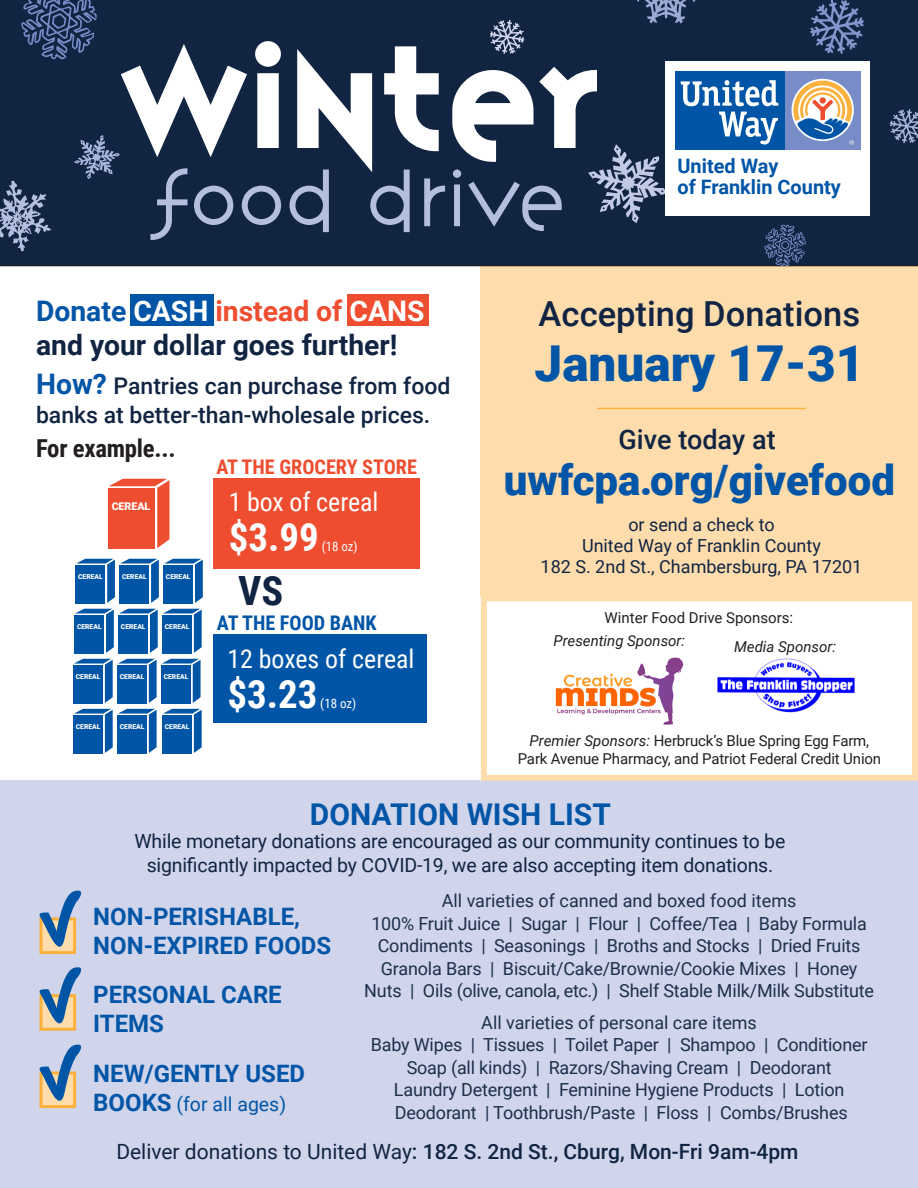
<style>
.page{position:relative;width:918px;height:1188px;background:#fff}
.page>*{position:absolute;margin:0;border:0;box-sizing:border-box;transform-origin:0 0}
.t1{font:128.25px "Variex OT";color:#fff}
.t2{font:300 71.55px "Variex OT";color:#b4bedf}
.t3{font:900 49.5px "Roboto";color:#0155a7}
.t4{font:900 42px "Roboto";color:#0155a7}
.t5{font:700 40.35px "Roboto Condensed";color:#112442}
.t6{font:700 38.85px "Roboto Condensed";color:#fff}
.t7{font:500 34.5px "Roboto";color:#112442}
.t8{font:700 30px "Roboto";color:#0155a7}
.t9{font:700 28.35px/33.9px "Roboto";color:#112442}
.t10{font:500 27px "Roboto";color:#112442}
.t11{font:25.95px "Roboto Condensed";color:#fff}
.t12{font:700 24.75px "Roboto Condensed";letter-spacing:-.01em;color:#231f20}
.t13{font:700 24px/28.8px "Roboto";color:#0155a7}
.t14{font:500 22.95px/28.3px "Roboto";color:#112442}
.t15{font:500 21px "Roboto";color:#112442}
.t16{font:700 20.1px "Roboto Condensed";color:#ef4d30}
.t17{font:700 20.1px "Roboto Condensed";color:#0155a7}
.t18{font:700 19.95px "Roboto";color:#0155a7}
.t19{font:19.5px "Roboto";letter-spacing:-.01em;color:#112442}
.t20{font:19.5px "Roboto";color:#0155a7}
.t21{font:18px "Roboto";letter-spacing:-.01em;color:#1d2f4b}
.t22{font:18px "Roboto";color:#112442}
.t23{font:15px "Roboto";letter-spacing:-.01em;color:#231f20}
.t24{font:italic 15px "Roboto";color:#231f20}
.t25{font:12.9px "Roboto Condensed";letter-spacing:-.005em;color:#fff}
.t26{font:900 10.65px "Roboto";color:#fff}
.t27{font:900 6.75px "Roboto";color:#fff}
.s1{color:#0155a7}
.s2{color:#fff}
.s3{color:#ef4d30}
.s4{font-weight:700;font-size:28.35px;color:#0155a7}
.s5{font-style:italic}
.s6{font-weight:400}
.s7{font-weight:700;font-size:24px}
</style>
<div class="page">
<div style="left:0;top:781px;width:918px;height:407px;background:#d0d5eb"></div>
<div style="left:481px;top:259px;width:437px;height:338px;background:#fedcac"></div>
<div style="left:0;top:0;width:918px;height:266px;background:#112442"></div>
<svg style="left:635px;top:0;width:63px;height:23px"></svg>
<svg style="left:0;top:181px;width:51px;height:70px;background:#495978"></svg>
<svg style="left:21px;top:0;width:76px;height:59px;background:#31456c"></svg>
<svg style="left:588px;top:144px;width:80px;height:79px;background:#455572"></svg>
<svg style="left:810px;top:0;width:54px;height:54px;background:#3b4e75"></svg>
<svg style="left:74px;top:135px;width:46px;height:44px;background:#3d4e6f"></svg>
<svg style="left:490px;top:20px;width:34px;height:34px"></svg>
<div style="left:665px;top:62px;width:205px;height:97px;background:#fff"></div>
<div style="left:785px;top:71px;width:75px;height:78px;background:#788dc7"></div>
<div style="left:675px;top:71px;width:110px;height:78px;background:#0155a7"></div>
<svg style="left:719px;top:112px;width:59px;height:33px"></svg>
<svg style="left:681px;top:80px;width:97px;height:26px"></svg>
<svg style="left:793px;top:81px;width:61px;height:64px"></svg>
<div style="left:665px;top:155px;width:205px;height:61px;background:#fff"></div>
<svg style="left:890px;top:109px;width:28px;height:34px"></svg>
<div style="left:213px;top:479px;width:207px;height:90px;background:#ef4d30"></div>
<div style="left:108px;top:489px;width:46px;height:60px;background:#ef4d30"></div>
<svg style="left:109px;top:479px;width:60px;height:69px"></svg>
<div style="left:213px;top:634px;width:214px;height:89px;background:#0155a7"></div>
<div style="left:76px;top:565px;width:29px;height:39px;background:#0155a7"></div>
<div style="left:120px;top:565px;width:29px;height:39px;background:#0155a7"></div>
<div style="left:164px;top:565px;width:29px;height:39px;background:#0155a7"></div>
<svg style="left:76px;top:559px;width:127px;height:44px"></svg>
<div style="left:164px;top:572px;width:29px;height:16px;background:#0155a7"></div>
<div style="left:73px;top:715px;width:30px;height:39px;background:#0155a7"></div>
<div style="left:75px;top:615px;width:29px;height:39px;background:#0155a7"></div>
<div style="left:119px;top:615px;width:29px;height:39px;background:#0155a7"></div>
<div style="left:162px;top:615px;width:30px;height:39px;background:#0155a7"></div>
<svg style="left:75px;top:609px;width:127px;height:44px"></svg>
<div style="left:162px;top:622px;width:30px;height:16px;background:#0155a7"></div>
<div style="left:117px;top:715px;width:30px;height:39px;background:#0155a7"></div>
<svg style="left:74px;top:709px;width:83px;height:44px"></svg>
<div style="left:117px;top:722px;width:30px;height:16px;background:#0155a7"></div>
<div style="left:73px;top:665px;width:30px;height:39px;background:#0155a7"></div>
<div style="left:117px;top:665px;width:30px;height:39px;background:#0155a7"></div>
<div style="left:161px;top:665px;width:30px;height:39px;background:#0155a7"></div>
<svg style="left:74px;top:659px;width:127px;height:44px"></svg>
<div style="left:161px;top:672px;width:30px;height:16px;background:#0155a7"></div>
<div style="left:162px;top:715px;width:30px;height:39px;background:#0155a7"></div>
<svg style="left:163px;top:709px;width:39px;height:44px"></svg>
<div style="left:162px;top:722px;width:30px;height:16px;background:#0155a7"></div>
<div style="left:130px;top:294px;width:83px;height:32px;background:#0155a7"></div>
<div style="left:347px;top:294px;width:82px;height:32px;background:#ef4d30"></div>
<svg style="left:764px;top:225px;width:42px;height:41px;background:#2f4268"></svg>
<hr style="left:597px;top:408px;width:209px;height:1px;background:#fbb13d">
<div style="left:481px;top:596px;width:437px;height:185px;border:6px solid #fedcac"></div>
<img style="left:555px;top:657px;width:129px;height:68px">
<img style="left:717px;top:658px;width:138px;height:55px">
<svg style="left:39px;top:890px;width:43px;height:219px"></svg>
<p class="t1" style="left:120px;top:39px;width:482px">WINTER</p>
<p class="t2" style="left:154px;top:165px;width:413px">Food drive</p>
<p class="t18" style="left:677px;top:152px;width:102px">United Way</p>
<p class="t18" style="left:677px;top:173px;width:165px">of Franklin County</p>
<p class="t9" style="left:36px;top:293px;width:390px"><span class="s1">Donate</span> <span class="s2">CASH</span> <span class="s3">instead of</span> <span class="s2">CANS </span>and your dollar goes further!</p>
<p class="t14" style="left:36px;top:371px;width:416px"><span class="s4">How?</span> Pantries can purchase from food banks at better-than-wholesale prices.</p>
<p class="t12" style="left:36px;top:431px;width:141px">For example...</p>
<p class="t26" style="left:112px;top:499px;width:40px">CEREAL</p>
<p class="t27" style="left:78px;top:572px;width:26px">CEREAL</p>
<p class="t27" style="left:122px;top:572px;width:26px">CEREAL</p>
<p class="t27" style="left:166px;top:572px;width:26px">CEREAL</p>
<p class="t27" style="left:77px;top:622px;width:26px">CEREAL</p>
<p class="t27" style="left:121px;top:622px;width:26px">CEREAL</p>
<p class="t27" style="left:165px;top:622px;width:26px">CEREAL</p>
<p class="t27" style="left:76px;top:672px;width:26px">CEREAL</p>
<p class="t27" style="left:120px;top:672px;width:26px">CEREAL</p>
<p class="t27" style="left:164px;top:672px;width:26px">CEREAL</p>
<p class="t27" style="left:76px;top:722px;width:26px">CEREAL</p>
<p class="t27" style="left:120px;top:722px;width:26px">CEREAL</p>
<p class="t27" style="left:165px;top:722px;width:26px">CEREAL</p>
<p class="t16" style="left:216px;top:453px;width:202px">AT THE GROCERY STORE</p>
<p class="t11" style="left:229px;top:484px;width:151px">1 box of cereal</p>
<p class="t6" style="left:229px;top:510px;width:91px">$3.99</p>
<p class="t25" style="left:322px;top:538px;width:38px">(18 oz)</p>
<p class="t5" style="left:238px;top:562px;width:47px">VS</p>
<p class="t17" style="left:217px;top:609px;width:161px">AT THE FOOD BANK</p>
<p class="t11" style="left:227px;top:640px;width:189px">12 boxes of cereal</p>
<p class="t6" style="left:227px;top:667px;width:91px">$3.23</p>
<p class="t25" style="left:320px;top:694px;width:38px">(18 oz)</p>
<p class="t7" style="left:539px;top:289px;width:323px">Accepting Donations</p>
<p class="t3" style="left:535px;top:329px;width:331px">January 17-31</p>
<p class="t10" style="left:619px;top:420px;width:159px">Give today at</p>
<p class="t4" style="left:504px;top:450px;width:393px">uwfcpa.org/givefood</p>
<p class="t22" style="left:628px;top:512px;width:148px">or send a check to</p>
<p class="t22" style="left:582px;top:533px;width:240px">United Way of Franklin County</p>
<p class="t22" style="left:541px;top:554px;width:323px">182 S. 2nd St., Chambersburg, PA 17201</p>
<p class="t23" style="left:605px;top:607px;width:190px">Winter Food Drive Sponsors:</p>
<p class="t24" style="left:553px;top:630px;width:133px">Presenting Sponsor:</p>
<p class="t24" style="left:734px;top:636px;width:104px">Media Sponsor:</p>
<p class="t23" style="left:530px;top:730px;width:341px"><span class="s5">Premier Sponsors:</span> Herbruck’s Blue Spring Egg Farm,</p>
<p class="t23" style="left:518px;top:748px;width:365px">Park Avenue Pharmacy, and Patriot Federal Credit Union</p>
<p class="t8" style="left:310px;top:793px;width:302px">DONATION WISH LIST</p>
<p class="t19" style="left:135px;top:827px;width:652px">While monetary donations are encouraged as our community continues to be</p>
<p class="t19" style="left:147px;top:851px;width:628px">significantly impacted by COVID-19, we are also accepting item donations.</p>
<p class="t21" style="left:442px;top:888px;width:356px">All varieties of canned and boxed food items</p>
<p class="t21" style="left:371px;top:911px;width:497px">100% Fruit Juice | Sugar | Flour | Coffee/Tea | Baby Formula</p>
<p class="t21" style="left:378px;top:933px;width:484px">Condiments | Seasonings | Broths and Stocks | Dried Fruits</p>
<p class="t21" style="left:381px;top:956px;width:478px">Granola Bars | Biscuit/Cake/Brownie/Cookie Mixes | Honey</p>
<p class="t21" style="left:364px;top:978px;width:511px">Nuts | Oils (olive, canola, etc.) | Shelf Stable Milk/Milk Substitute</p>
<p class="t21" style="left:481px;top:1010px;width:277px">All varieties of personal care items</p>
<p class="t21" style="left:371px;top:1032px;width:498px">Baby Wipes | Tissues | Toilet Paper | Shampoo | Conditioner</p>
<p class="t21" style="left:407px;top:1055px;width:426px">Soap (all kinds) | Razors/Shaving Cream | Deodorant</p>
<p class="t21" style="left:394px;top:1077px;width:452px">Laundry Detergent | Feminine Hygiene Products | Lotion</p>
<p class="t21" style="left:395px;top:1100px;width:454px">Deodorant | Toothbrush/Paste | Floss | Combs/Brushes</p>
<p class="t15" style="left:116px;top:1137px;width:684px"><span class="s6">Deliver donations to United Way</span>: 182 S. 2nd St., Cburg, Mon-Fri 9am-4pm</p>
<p class="t13" style="left:93px;top:901px;width:240px">NON-PERISHABLE,<br>NON-EXPIRED FOODS</p>
<p class="t13" style="left:93px;top:980px;width:190px">PERSONAL CARE<br>ITEMS</p>
<p class="t13" style="left:93px;top:1058px;width:213px">NEW/GENTLY USED</p>
<p class="t20" style="left:93px;top:1090px;width:194px"><span class="s7">BOOKS</span> (for all ages)</p>
</div>
